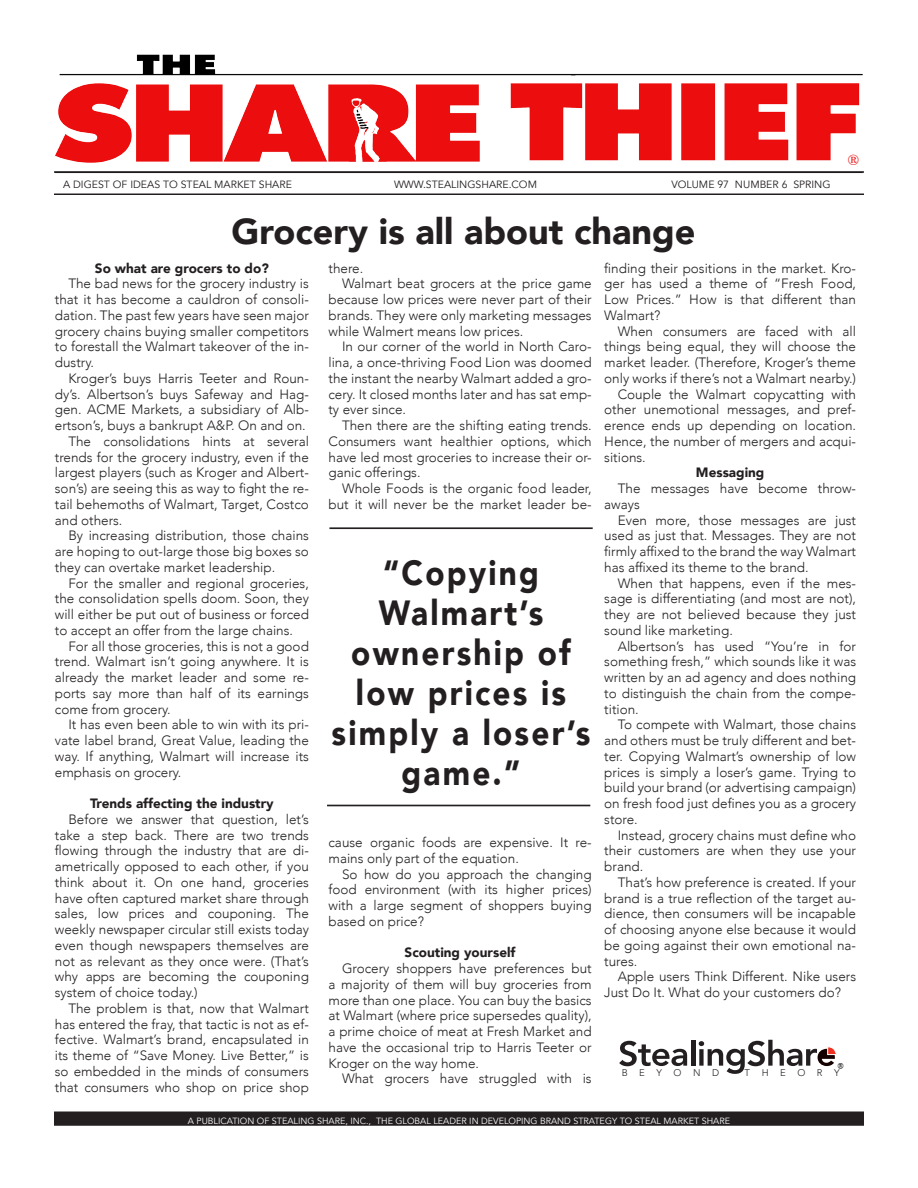
<style>
.page{position:relative;width:918px;height:1188px;background:#fff}
.page>*{position:absolute;margin:0;border:0;box-sizing:border-box;transform-origin:0 0}
.t1{font:900 36px "Avenir";color:#231f20}
.t2{font:900 34.95px/39.9px "Avenir";letter-spacing:.07em;color:#231f20;text-align:center;scale:.9 1}
.t3{font:15px "Times";color:#ec0e0e}
.t4{font:300 13.5px/15.8px "Avenir";color:#231f20;text-align:justify}
.t5{font:900 13.5px "Avenir";color:#231f20}
.t6{font:10.5px "Avenir";color:#231f20}
.t7{font:300 9.6px "Avenir";letter-spacing:1.2em;color:#231f20}
.t8{font:9.6px "Courier";color:#231f20}
.t9{font:9px "Avenir";color:#fff}
</style>
<div class="page">
<div style="left:55px;top:1112px;width:808px;height:13px;background:#231f20"></div>
<div style="left:54px;top:1112px;width:810px;height:14px;border:2px solid #231f20"></div>
<img style="left:54px;top:54px;width:810px;height:140px">
<hr style="left:54px;top:171px;width:810px;height:2px;background:#231f20">
<hr style="left:54px;top:194px;width:810px;height:1px;background:#231f20">
<hr style="left:329px;top:527px;width:264px;height:2px;background:#231f20">
<hr style="left:327px;top:805px;width:263px;height:1px;background:#231f20">
<svg style="left:619px;top:1041px;width:68px;height:25px"></svg>
<hr style="left:691px;top:1040px;width:4px;height:26px;background:#231f20">
<svg style="left:699px;top:1040px;width:138px;height:34px"></svg>
<p class="t6" style="left:63px;top:178px;width:230px">A DIGEST OF IDEAS TO STEAL MARKET SHARE</p>
<p class="t6" style="left:394px;top:178px;width:145px">WWW.STEALINGSHARE.COM</p>
<p class="t6" style="left:671px;top:178px;width:161px">VOLUME 97 NUMBER 6 SPRING</p>
<p class="t1" style="left:232px;top:201px;width:466px">Grocery is all about change</p>
<p class="t3" style="left:848px;top:146px;width:13px">®</p>
<p class="t4" style="left:604px;top:260px;width:253px">finding their positions in the market. Kro&shy;ger has used a theme of “Fresh Food, Low Prices.” How is that different than Walmart?</p>
<p class="t4" style="left:604px;top:323px;width:253px;text-indent:14px">When consumers are faced with all things being equal, they will choose the market leader. (Therefore, Kroger’s theme only works if there’s not a Walmart nearby.)</p>
<p class="t4" style="left:604px;top:386px;width:253px;text-indent:14px">Couple the Walmart copycatting with other unemotional messages, and pref&shy;erence ends up depending on location.<br>Hence, the number of mergers and acqui&shy;sitions.</p>
<p class="t5" style="left:696px;top:461px;width:70px">Messaging</p>
<p class="t4" style="left:604px;top:481px;width:253px;text-indent:14px">The messages have become throw&shy;aways</p>
<p class="t4" style="left:604px;top:512px;width:253px;text-indent:14px">Even more, those messages are just used as just that. Messages. They are not firmly affixed to the brand the way Walmart has affixed its theme to the brand.</p>
<p class="t4" style="left:604px;top:575px;width:253px;text-indent:14px">When that happens, even if the mes&shy;sage is differentiating (and most are not), they are not believed because they just sound like marketing.</p>
<p class="t4" style="left:604px;top:638px;width:253px;text-indent:14px">Albertson’s has used “You’re in for something fresh,” which sounds like it was written by an ad agency and does nothing to distinguish the chain from the compe&shy;tition.</p>
<p class="t4" style="left:604px;top:717px;width:253px;text-indent:14px">To compete with Walmart, those chains and others must be truly different and bet&shy;ter. Copying Walmart’s ownership of low prices is simply a loser’s game. Trying to build your brand (or advertising campaign) on fresh food just defines you as a grocery store.</p>
<p class="t4" style="left:604px;top:827px;width:253px;text-indent:14px">Instead, grocery chains must define who their customers are when they use your brand.</p>
<p class="t4" style="left:604px;top:874px;width:253px;text-indent:14px">That’s how preference is created. If your brand is a true reflection of the target au&shy;dience, then consumers will be incapable of choosing anyone else because it would be going against their own emotional na&shy;tures.</p>
<p class="t4" style="left:604px;top:969px;width:253px;text-indent:14px">Apple users Think Different. Nike users<br>Just Do It. What do your customers do?</p>
<p class="t4" style="left:328px;top:260px;width:36px">there.</p>
<p class="t4" style="left:328px;top:276px;width:265px;text-indent:14px">Walmart beat grocers at the price game because low prices were never part of their brands. They were only marketing messages while Walmert means low prices.</p>
<p class="t4" style="left:328px;top:339px;width:265px;text-indent:14px">In our corner of the world in North Caro&shy;lina, a once-thriving Food Lion was doomed the instant the nearby Walmart added a gro&shy;cery. It closed months later and has sat emp&shy;ty ever since.</p>
<p class="t4" style="left:328px;top:418px;width:265px;text-indent:14px">Then there are the shifting eating trends.<br>Consumers want healthier options, which have led most groceries to increase their or&shy;ganic offerings.</p>
<p class="t4" style="left:328px;top:481px;width:265px;text-align:right">Whole Foods is the organic food leader, but it will never be the market leader be-</p>
<p class="t5" style="left:95px;top:256px;width:175px">So what are grocers to do?</p>
<p class="t4" style="left:55px;top:276px;width:256px;text-indent:14px">The bad news for the grocery industry is that it has become a cauldron of consoli&shy;dation. The past few years have seen major grocery chains buying smaller competitors to forestall the Walmart takeover of the in&shy;dustry.</p>
<p class="t4" style="left:55px;top:370px;width:256px;text-indent:14px">Kroger’s buys Harris Teeter and Roun&shy;dy’s. Albertson’s buys Safeway and Hag&shy;gen. ACME Markets, a subsidiary of Alb&shy;ertson’s, buys a bankrupt A&amp;P. On and on.</p>
<p class="t4" style="left:55px;top:433px;width:256px;text-indent:14px">The consolidations hints at several trends for the grocery industry, even if the largest players (such as Kroger and Albert&shy;son’s) are seeing this as way to fight the re&shy;tail behemoths of Walmart, Target, Costco and others.</p>
<p class="t4" style="left:55px;top:528px;width:256px;text-indent:14px">By increasing distribution, those chains are hoping to out-large those big boxes so they can overtake market leadership.</p>
<p class="t4" style="left:55px;top:575px;width:256px;text-indent:14px">For the smaller and regional groceries, the consolidation spells doom. Soon, they will either be put out of business or forced to accept an offer from the large chains.</p>
<p class="t4" style="left:55px;top:638px;width:256px;text-indent:14px">For all those groceries, this is not a good trend. Walmart isn’t going anywhere. It is already the market leader and some re&shy;ports say more than half of its earnings come from grocery.</p>
<p class="t4" style="left:55px;top:717px;width:256px;text-indent:14px">It has even been able to win with its pri&shy;vate label brand, Great Value, leading the way. If anything, Walmart will increase its emphasis on grocery.</p>
<p class="t5" style="left:90px;top:792px;width:185px">Trends affecting the industry</p>
<p class="t4" style="left:55px;top:811px;width:256px;text-indent:14px">Before we answer that question, let’s take a step back. There are two trends flowing through the industry that are di&shy;ametrically opposed to each other, if you think about it. On one hand, groceries have often captured market share through sales, low prices and couponing. The weekly newspaper circular still exists today even though newspapers themselves are not as relevant as they once were. (That’s why apps are becoming the couponing system of choice today.)</p>
<p class="t4" style="left:55px;top:1000px;width:256px;text-indent:14px">The problem is that, now that Walmart has entered the fray, that tactic is not as ef&shy;fective. Walmart’s brand, encapsulated in its theme of “Save Money. Live Better,” is so embedded in the minds of consumers that consumers who shop on price shop</p>
<p class="t2" style="left:332px;top:552px;width:289px">“Copying<br>Walmart’s ownership of low prices is simply a loser’s game.”</p>
<p class="t4" style="left:328px;top:835px;width:265px">cause organic foods are expensive. It re&shy;mains only part of the equation.</p>
<p class="t4" style="left:328px;top:866px;width:265px;text-indent:14px">So how do you approach the changing food environment (with its higher prices) with a large segment of shoppers buying based on price?</p>
<p class="t5" style="left:405px;top:941px;width:112px">Scouting yourself</p>
<p class="t4" style="left:328px;top:961px;width:265px;text-indent:14px">Grocery shoppers have preferences but a majority of them will buy groceries from more than one place. You can buy the basics at Walmart (where price supersedes quality), a prime choice of meat at Fresh Market and have the occasional trip to Harris Teeter or Kroger on the way home.</p>
<p class="t4" style="left:342px;top:1071px;width:251px">What grocers have struggled with is</p>
<p class="t9" style="left:188px;top:1115px;width:544px">A PUBLICATION OF STEALING SHARE, INC., THE GLOBAL LEADER IN DEVELOPING BRAND STRATEGY TO STEAL MARKET SHARE</p>
<p class="t8" style="left:838px;top:1058px;width:7px">®</p>
<p class="t7" style="left:622px;top:1067px;width:99px">BEYOND</p>
<p class="t7" style="left:745px;top:1067px;width:96px">THEORY</p>
</div>
